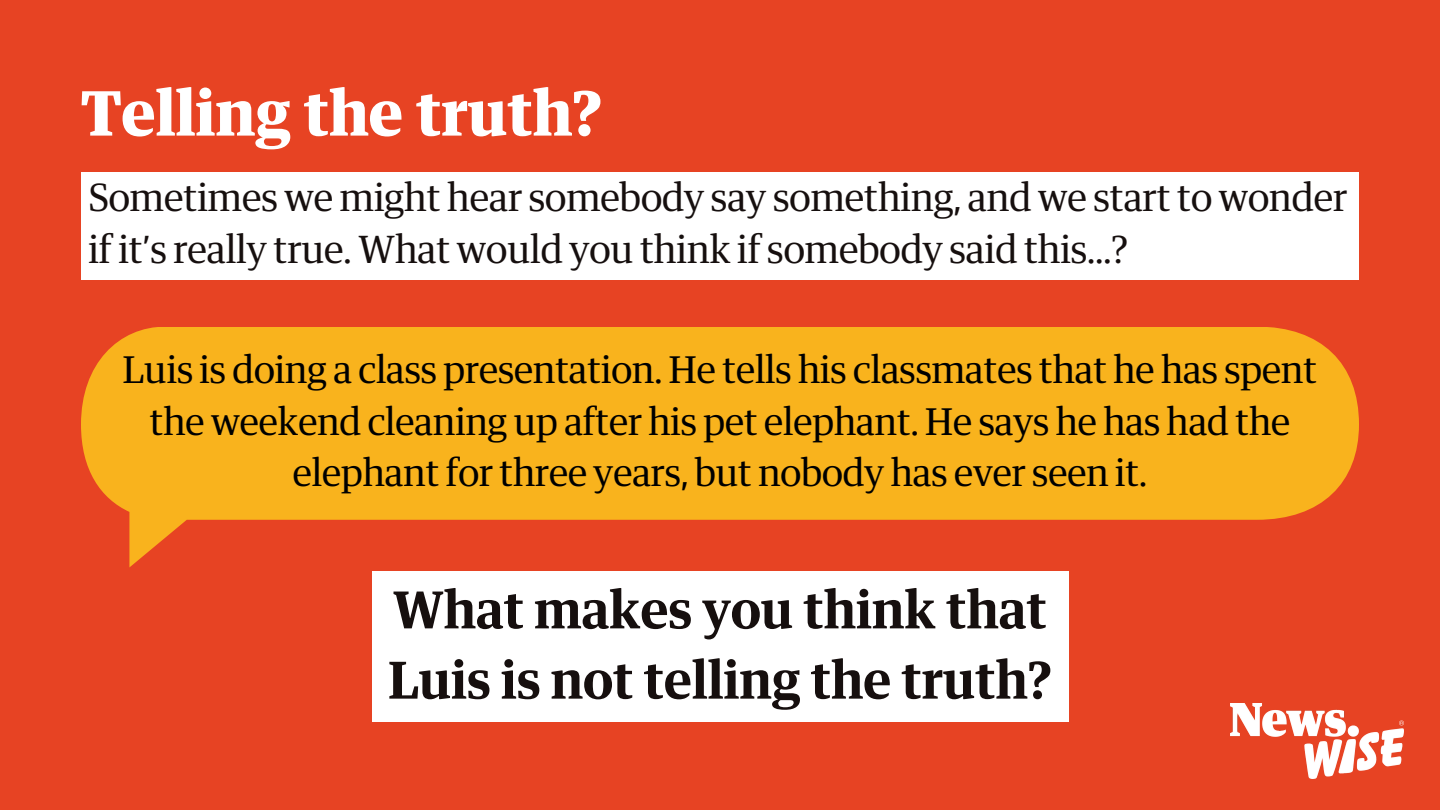
<style>
.page{position:relative;width:1440px;height:810px;background:#e74323}
.page>*{position:absolute;margin:0;border:0;box-sizing:border-box;transform-origin:0 0}
.t1{font:700 61.5px "GH Guardian Headline";color:#fff}
.t2{font:600 51.1px/70.3px "GH Guardian Headline";color:#160f0e}
.t3{font:37.7px/52.3px "GH Guardian Headline";color:#160f0e}
.t4{font:37px/51.8px "GH Guardian Headline";color:#000;text-align:center}
</style>
<div class="page">
<img style="left:1231px;top:704px;width:173px;height:75px">
<div style="left:81px;top:327px;width:1278px;height:193px;background:#f9b31d"></div>
<div style="left:81px;top:172px;width:1278px;height:108px;background:#fff"></div>
<div style="left:372px;top:571px;width:696px;height:150px;background:#fff"></div>
<p class="t1" style="left:81px;top:86px;width:522px">Telling the truth?</p>
<p class="t3" style="left:88px;top:173px;width:1260px">Sometimes we might hear somebody say something, and we start to wonder if it’s really true. What would you think if somebody said this…?</p>
<h2 class="t4" style="left:123px;top:346px;width:1196px">Luis is doing a class presentation. He tells his classmates that he has spent the weekend cleaning up after his pet elephant. He says he has had the elephant for three years, but nobody has ever seen it.</h2>
<p class="t2" style="left:388px;top:578px;width:665px">What makes you think that<br>Luis is not telling the truth?</p>
</div>
